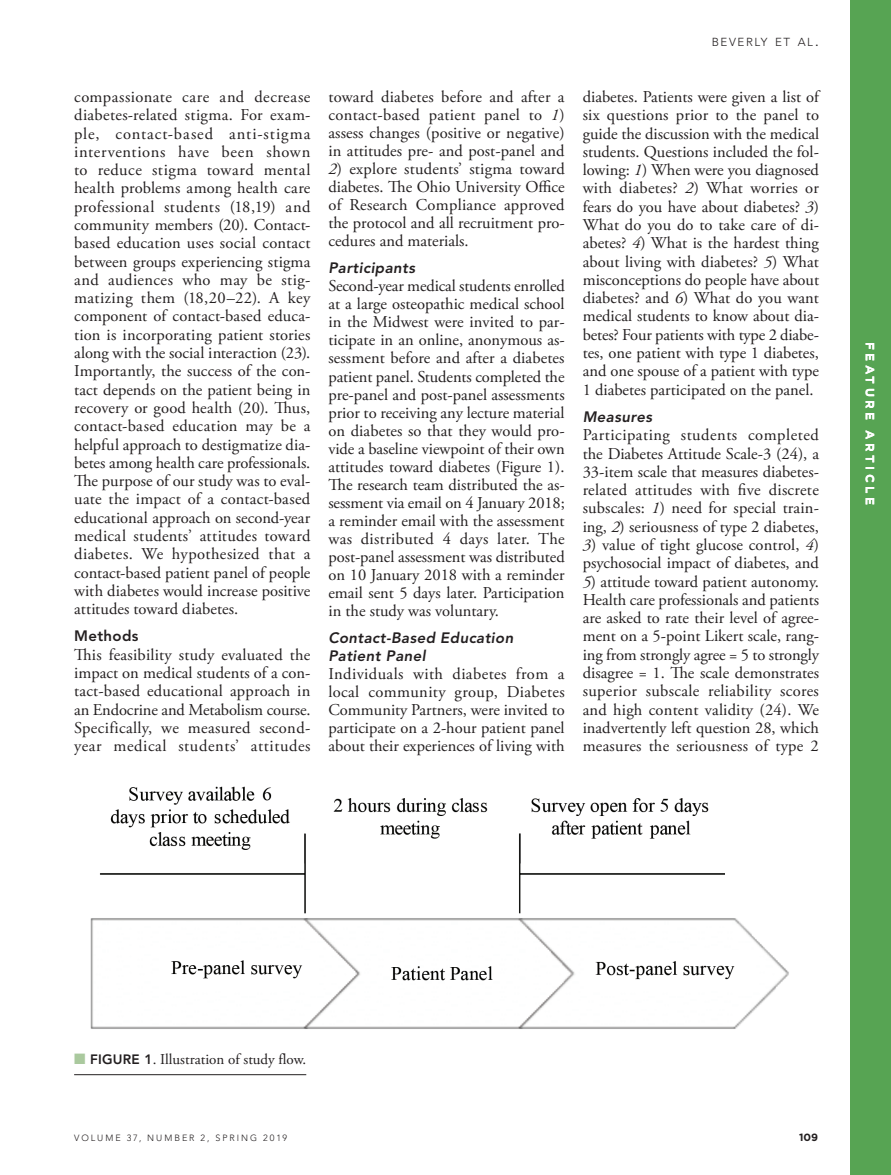
<style>
.page{position:relative;width:891px;height:1175px;background:#fff}
.page>*{position:absolute;margin:0;border:0;box-sizing:border-box;transform-origin:0 0}
.BODY_-_1st_PARA{font:16.5px/18.3px "Adobe Garamond Pro";color:#231f20;text-align:justify}
.BODY_-_2nd_PARA{font:16.5px/18.3px "Adobe Garamond Pro";letter-spacing:.005em;color:#231f20;text-align:justify}
.H2_-_BOLD_ITALIC{font:italic 800 15px/18px "Avenir LT Std";letter-spacing:.025em;color:#231f20}
.t1{font:15px "Adobe Garamond Pro";color:#231f20}
.H1_-_BOLD{font:800 15px "Avenir LT Std";letter-spacing:.025em;color:#231f20}
.t2{font:700 12px "Gotham";letter-spacing:.28em;color:#fff}
.t3{font:300 11.55px "Avenir LT Std";letter-spacing:.145em;color:#231f20}
.t4{font:700 10.5px "Gotham";color:#231f20}
.t5{font:300 9px "Avenir LT Std";letter-spacing:.215em;color:#231f20}
.s1{font-size:16.5px}
.s2{font-style:italic}
.s3{color:#aac99e}
.s4{font-family:"Avenir LT Std";font-weight:800;font-size:13.5px}
</style>
<div class="page">
<div style="left:850px;top:0;width:41px;height:1174px;background:#57a453"></div>
<img style="left:90px;top:786px;width:699px;height:243px">
<hr style="left:74px;top:1074px;width:232px;height:1px;background:#231f20">
<p class="t3" style="left:712px;top:35px;width:109px">BEVERLY ET AL<span class="s1">.</span></p>
<p class="BODY_-_2nd_PARA" style="left:74px;top:88px;width:238px">compassionate care and decrease diabetes-related stigma. For exam&shy;ple, contact-based anti-stigma interventions have been shown to reduce stigma toward mental health problems among health care professional students (18,19) and community members (20). Contact&shy;based education uses social contact between groups experiencing stigma and audiences who may be stig&shy;matizing them (18,20–22). A key component of contact-based educa&shy;tion is incorporating patient stories along with the social interaction (23).<br>Importantly, the success of the con&shy;tact depends on the patient being in recovery or good health (20). Thus, contact-based education may be a helpful approach to destigmatize dia&shy;betes among health care professionals.<br>The purpose of our study was to eval&shy;uate the impact of a contact-based educational approach on second-year medical students’ attitudes toward diabetes. We hypothesized that a contact-based patient panel of people with diabetes would increase positive attitudes toward diabetes.</p>
<p class="H1_-_BOLD" style="left:74px;top:627px;width:66px">Methods</p>
<p class="BODY_-_1st_PARA" style="left:74px;top:646px;width:238px">This feasibility study evaluated the impact on medical students of a con&shy;tact-based educational approach in an Endocrine and Metabolism course.<br>Specifically, we measured second&shy;year medical students’ attitudes</p>
<p class="BODY_-_1st_PARA" style="left:328px;top:88px;width:238px">toward diabetes before and after a contact-based patient panel to <span class="s2">1</span>) assess changes (positive or negative) in attitudes pre- and post-panel and</p>
<p class="BODY_-_1st_PARA" style="left:328px;top:160px;width:238px"><span class="s2">2</span>) explore students’ stigma toward diabetes. The Ohio University Office of Research Compliance approved the protocol and all recruitment pro&shy;cedures and materials.</p>
<p class="H2_-_BOLD_ITALIC" style="left:328px;top:259px;width:88px">Participants</p>
<p class="BODY_-_1st_PARA" style="left:328px;top:278px;width:238px">Second-year medical students enrolled at a large osteopathic medical school in the Midwest were invited to par&shy;ticipate in an online, anonymous as&shy;sessment before and after a diabetes patient panel. Students completed the pre-panel and post-panel assessments prior to receiving any lecture material on diabetes so that they would pro&shy;vide a baseline viewpoint of their own attitudes toward diabetes (Figure 1).<br>The research team distributed the as&shy;sessment via email on 4 January 2018; a reminder email with the assessment was distributed 4 days later. The post-panel assessment was distributed on 10 January 2018 with a reminder email sent 5 days later. Participation in the study was voluntary.</p>
<p class="H2_-_BOLD_ITALIC" style="left:328px;top:629px;width:186px">Contact-Based Education<br>Patient Panel</p>
<p class="BODY_-_1st_PARA" style="left:328px;top:665px;width:238px">Individuals with diabetes from a local community group, Diabetes Community Partners, were invited to participate on a 2-hour patient panel about their experiences of living with</p>
<p class="BODY_-_1st_PARA" style="left:583px;top:88px;width:238px">diabetes. Patients were given a list of six questions prior to the panel to guide the discussion with the medical students. Questions included the fol&shy;lowing: <span class="s2">1</span>) When were you diagnosed with diabetes? <span class="s2">2</span>) What worries or fears do you have about diabetes? <span class="s2">3</span>)<br>What do you do to take care of di&shy;abetes? <span class="s2">4</span>) What is the hardest thing about living with diabetes? <span class="s2">5</span>) What misconceptions do people have about diabetes? and <span class="s2">6</span>) What do you want medical students to know about dia&shy;betes? Four patients with type 2 diabe&shy;tes, one patient with type 1 diabetes, and one spouse of a patient with type 1 diabetes participated on the panel.</p>
<p class="H2_-_BOLD_ITALIC" style="left:583px;top:408px;width:71px">Measures</p>
<p class="BODY_-_1st_PARA" style="left:583px;top:426px;width:238px">Participating students completed the Diabetes Attitude Scale-3 (24), a 33-item scale that measures diabetes&shy;related attitudes with five discrete subscales: <span class="s2">1</span>) need for special train&shy;ing, <span class="s2">2</span>) seriousness of type 2 diabetes,</p>
<p class="BODY_-_1st_PARA" style="left:583px;top:536px;width:238px"><span class="s2">3</span>) value of tight glucose control, <span class="s2">4</span>) psychosocial impact of diabetes, and</p>
<p class="BODY_-_1st_PARA" style="left:583px;top:573px;width:238px"><span class="s2">5</span>) attitude toward patient autonomy.<br>Health care professionals and patients are asked to rate their level of agree&shy;ment on a 5-point Likert scale, rang&shy;ing from strongly agree = 5 to strongly disagree = 1. The scale demonstrates superior subscale reliability scores and high content validity (24). We inadvertently left question 28, which measures the seriousness of type 2</p>
<p class="t2" style="left:878px;top:342px;width:164px;rotate:90deg">FEATURE ARTICLE</p>
<p class="t1" style="left:74px;top:1050px;width:234px"><span class="s3">■</span> <span class="s4">FIGURE 1</span>. Illustration of study flow.</p>
<p class="t5" style="left:74px;top:1132px;width:215px">VOLUME 37, NUMBER 2, SPRING 2019</p>
<p class="t4" style="left:799px;top:1130px;width:21px">109</p>
</div>
